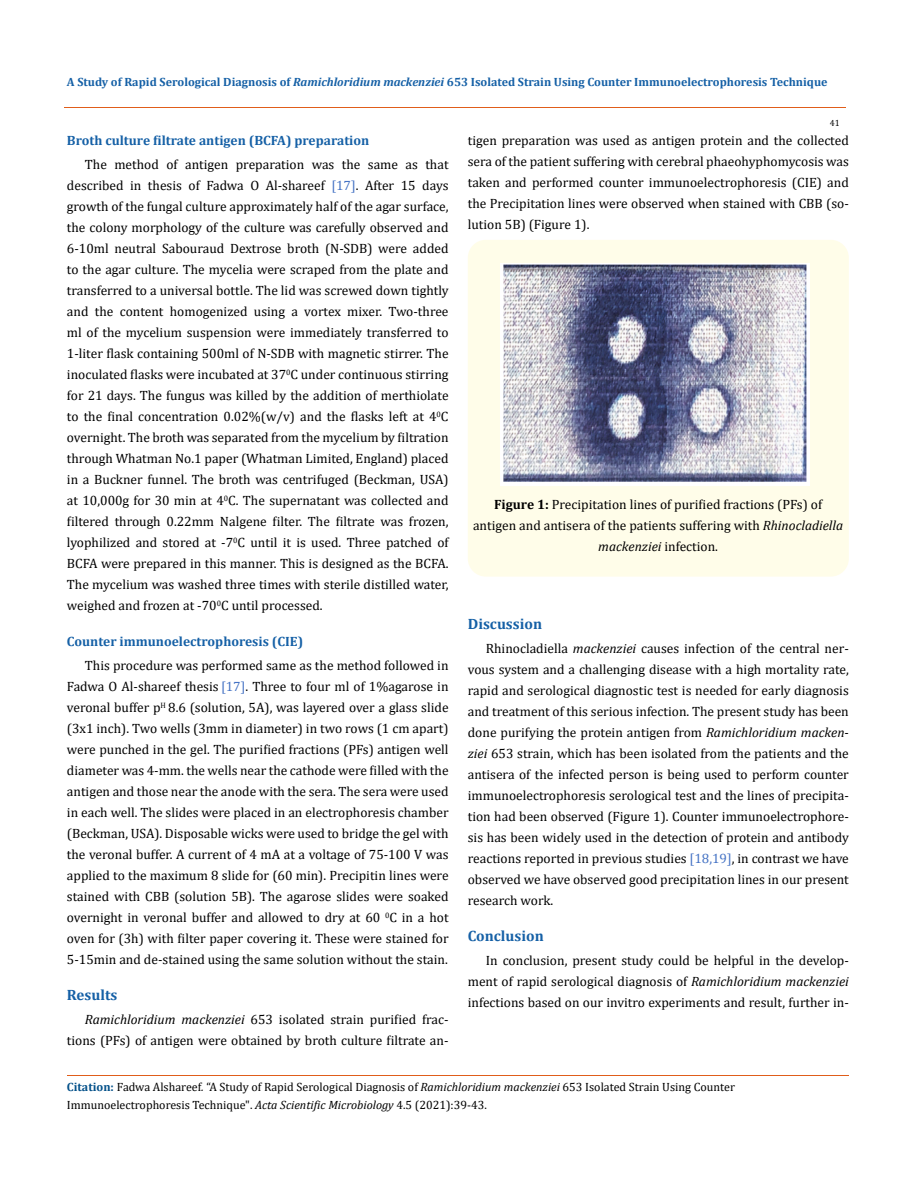
<style>
.page{position:relative;width:917px;height:1188px;background:#fff}
.page>*{position:absolute;margin:0;border:0;box-sizing:border-box;transform-origin:0 0}
.t1{font:700 15px "Cambria";color:#1560a6}
.t2{font:13.5px/21px "Cambria";color:#000;text-align:justify}
.t3{font:700 13.5px "Cambria";color:#1560a6}
.t4{font:12px/18px "Cambria";color:#000}
.t5{font:700 12px "Cambria";color:#1560a6}
.t6{font:9px "Cambria";color:#000}
.s1{font-style:italic}
.s2{color:#4472c4}
.s3{font-weight:700}
.s4{font-weight:700;color:#035089}
</style>
<div class="page">
<div style="left:468px;top:240px;width:380px;height:337px;background:#fffde9;border-radius:18px"></div>
<img style="left:500px;top:264px;width:309px;height:222px">
<hr style="left:64px;top:108px;width:781px;height:1px;background:#e05d1a">
<hr style="left:67px;top:1076px;width:781px;height:1px;background:#e05d1a">
<p class="t5" style="left:67px;top:73px;width:762px">A Study of Rapid Serological Diagnosis of <span class="s1">Ramichloridium mackenziei</span> 653 Isolated Strain Using Counter Immunoelectrophoresis Technique</p>
<p class="t3" style="left:67px;top:131px;width:304px">Broth culture filtrate antigen (BCFA) preparation</p>
<p class="t2" style="left:67px;top:154px;width:383px;text-indent:18px">The method of antigen preparation was the same as that described in thesis of Fadwa O Al-shareef <span class="s2">[17]</span>. After 15 days growth of the fungal culture approximately half of the agar surface, the colony morphology of the culture was carefully observed and 6-10ml neutral Sabouraud Dextrose broth (N-SDB) were added to the agar culture. The mycelia were scraped from the plate and transferred to a universal bottle. The lid was screwed down tightly and the content homogenized using a vortex mixer. Two-three ml of the mycelium suspension were immediately transferred to 1-liter flask containing 500ml of N-SDB with magnetic stirrer. The inoculated flasks were incubated at 37<sup>0</sup>C under continuous stirring for 21 days. The fungus was killed by the addition of merthiolate to the final concentration 0.02%(w/v) and the flasks left at 4<sup>0</sup>C overnight. The broth was separated from the mycelium by filtration through Whatman No.1 paper (Whatman Limited, England) placed in a Buckner funnel. The broth was centrifuged (Beckman, USA) at 10,000g for 30 min at 4<sup>0</sup>C. The supernatant was collected and filtered through 0.22mm Nalgene filter. The filtrate was frozen, lyophilized and stored at -7<sup>0</sup>C until it is used. Three patched of BCFA were prepared in this manner. This is designed as the BCFA.<br>The mycelium was washed three times with sterile distilled water, weighed and frozen at -70<sup>0</sup>C until processed.</p>
<p class="t3" style="left:67px;top:632px;width:238px">Counter immunoelectrophoresis (CIE)</p>
<p class="t2" style="left:67px;top:655px;width:383px;text-indent:18px">This procedure was performed same as the method followed in Fadwa O Al-shareef thesis <span class="s2">[17]</span>. Three to four ml of 1%agarose in veronal buffer p<sup>H</sup> 8.6 (solution, 5A), was layered over a glass slide (3x1 inch). Two wells (3mm in diameter) in two rows (1 cm apart) were punched in the gel. The purified fractions (PFs) antigen well diameter was 4-mm. the wells near the cathode were filled with the antigen and those near the anode with the sera. The sera were used in each well. The slides were placed in an electrophoresis chamber (Beckman, USA). Disposable wicks were used to bridge the gel with the veronal buffer. A current of 4 mA at a voltage of 75-100 V was applied to the maximum 8 slide for (60 min). Precipitin lines were stained with CBB (solution 5B). The agarose slides were soaked overnight in veronal buffer and allowed to dry at 60 <sup>0</sup>C in a hot oven for (3h) with filter paper covering it. These were stained for 5-15min and de-stained using the same solution without the stain.</p>
<p class="t1" style="left:67px;top:985px;width:52px">Results</p>
<p class="t2" style="left:67px;top:1009px;width:383px;text-align:right"><span class="s1">Ramichloridium mackenziei</span> 653 isolated strain purified frac&shy;tions (PFs) of antigen were obtained by broth culture filtrate an-</p>
<p class="t6" style="left:829px;top:118px;width:11px">41</p>
<p class="t2" style="left:468px;top:130px;width:382px">tigen preparation was used as antigen protein and the collected sera of the patient suffering with cerebral phaeohyphomycosis was taken and performed counter immunoelectrophoresis (CIE) and the Precipitation lines were observed when stained with CBB (so&shy;lution 5B) (Figure 1).</p>
<p class="t2" style="left:473px;top:494px;width:372px;text-align:center"><span class="s3">Figure 1:</span> Precipitation lines of purified fractions (PFs) of antigen and antisera of the patients suffering with <span class="s1">Rhinocladiella mackenziei</span> infection.</p>
<p class="t1" style="left:468px;top:613px;width:76px">Discussion</p>
<p class="t2" style="left:468px;top:638px;width:382px;text-indent:18px">Rhinocladiella <span class="s1">mackenziei</span> causes infection of the central ner&shy;vous system and a challenging disease with a high mortality rate, rapid and serological diagnostic test is needed for early diagnosis and treatment of this serious infection. The present study has been done purifying the protein antigen from <span class="s1">Ramichloridium macken&shy;ziei</span> 653 strain, which has been isolated from the patients and the antisera of the infected person is being used to perform counter immunoelectrophoresis serological test and the lines of precipita&shy;tion had been observed (Figure 1). Counter immunoelectrophore&shy;sis has been widely used in the detection of protein and antibody reactions reported in previous studies <span class="s2">[18,19]</span>, in contrast we have observed we have observed good precipitation lines in our present research work.</p>
<p class="t1" style="left:468px;top:925px;width:77px">Conclusion</p>
<p class="t2" style="left:468px;top:950px;width:382px;text-indent:18px">In conclusion, present study could be helpful in the develop&shy;ment of rapid serological diagnosis of <span class="s1">Ramichloridium mackenziei </span>infections based on our invitro experiments and result, further in-</p>
<p class="t4" style="left:67px;top:1078px;width:669px"><span class="s4">Citation:</span> Fadwa Alshareef<span class="s1">.</span> “A Study of Rapid Serological Diagnosis of <span class="s1">Ramichloridium mackenziei</span> 653 Isolated Strain Using Counter<br>Immunoelectrophoresis Technique". <span class="s1">Acta Scientific Microbiology</span> 4.5 (2021):39-43.</p>
</div>
